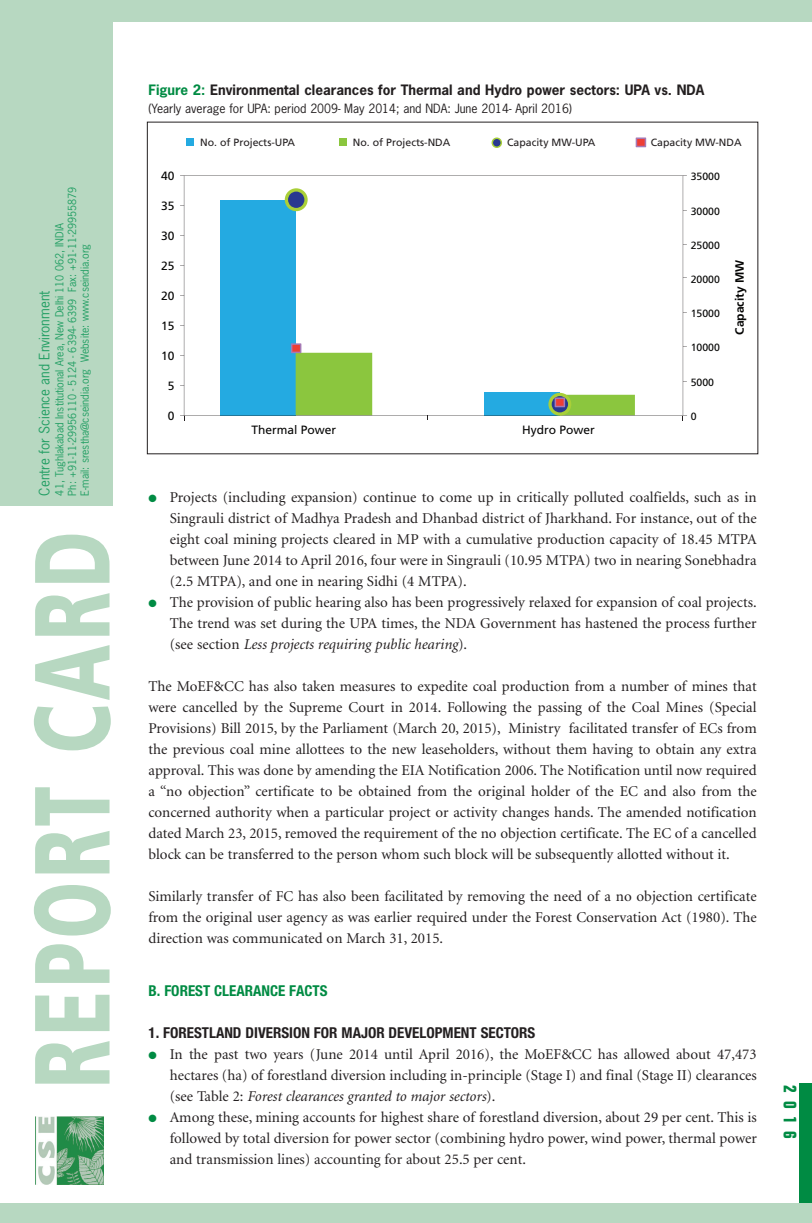
<style>
.page{position:relative;width:812px;height:1223px;background:#fff}
.page>*{position:absolute;margin:0;border:0;box-sizing:border-box;transform-origin:0 0}
.t1{font:900 106.5px "Frutiger";letter-spacing:.06em;color:#b7d8c1;scale:.68 1}
.t2{font:700 condensed 18px "Folio";color:#008b43}
.t3{font:15px/21px "Minion";color:#231f20;text-align:justify}
.t4{font:700 condensed 15px "Helvetica Neue LT Pro";color:#231f20}
.t5{font:700 condensed 15px "Helvetica Neue LT Pro";color:#008b43}
.t6{font:700 13.5px "News Gothic";color:#231f20}
.t7{font:13.5px "News Gothic";color:#239f64}
.t8{font:12px "News Gothic";color:#231f20}
.t9{font:12px "Frutiger";color:#050504}
.t10{font:700 12px "Frutiger";color:#050504}
.t11{font:10.5px/12.6px "News Gothic";color:#239f64}
.t12{font:10.5px "Frutiger";color:#231f20}
.t13{font:10.5px "Frutiger";color:#050504}
.s1{color:#008b43}
.s2{font-style:italic}
</style>
<div class="page">
<div style="left:0;top:0;width:811px;height:506px;background:#b7d8c1"></div>
<img style="left:36px;top:1116px;width:67px;height:68px">
<div style="left:113px;top:23px;width:698px;height:502px;background:#fff"></div>
<div style="left:798px;top:1084px;width:13px;height:125px;background:#008b43"></div>
<div style="left:0;top:1203px;width:811px;height:20px;background:#b7d8c1"></div>
<svg style="left:184px;top:176px;width:499px;height:240px"></svg>
<div style="left:187px;top:138px;width:7px;height:8px;background:#24aae1"></div>
<div style="left:339px;top:138px;width:8px;height:8px;background:#8bc63e"></div>
<svg style="left:491px;top:137px;width:11px;height:11px"></svg>
<svg style="left:285px;top:188px;width:22px;height:23px"></svg>
<svg style="left:635px;top:137px;width:11px;height:10px"></svg>
<svg style="left:291px;top:343px;width:343px;height:77px"></svg>
<p class="t11" style="left:54px;top:495px;width:310px;rotate:-90deg">41, Tughlakabad Institutional Area, New Delhi 110 062, INDIA<br>Ph: +91-11-29956110 - 5124 - 6394- 6399 Fax: +91-11-29955879<br>E-mail: srestha@cseindia.org Website: www.cseindia.org</p>
<p class="t7" style="left:39px;top:495px;width:206px;rotate:-90deg">Centre for Science and Environment</p>
<h1 class="t1" style="left:30px;top:1088px;width:820px;rotate:-90deg">REPORT CARD</h1>
<p class="t6" style="left:148px;top:85px;width:557px"><span class="s1">Figure 2:</span> Environmental clearances for Thermal and Hydro power sectors: UPA vs. NDA</p>
<p class="t8" style="left:148px;top:104px;width:425px">(Yearly average for UPA: period 2009- May 2014; and NDA: June 2014- April 2016)</p>
<p class="t9" style="left:161px;top:171px;width:15px">40</p>
<p class="t9" style="left:161px;top:201px;width:15px">35</p>
<p class="t9" style="left:161px;top:231px;width:15px">30</p>
<p class="t9" style="left:161px;top:261px;width:15px">25</p>
<p class="t9" style="left:161px;top:291px;width:15px">20</p>
<p class="t9" style="left:161px;top:321px;width:15px">15</p>
<p class="t9" style="left:161px;top:351px;width:15px">10</p>
<p class="t9" style="left:168px;top:381px;width:8px">5</p>
<p class="t9" style="left:168px;top:411px;width:8px">0</p>
<p class="t12" style="left:200px;top:138px;width:96px">No. of Projects-UPA</p>
<p class="t12" style="left:353px;top:138px;width:99px">No. of Projects-NDA</p>
<p class="t12" style="left:507px;top:138px;width:90px">Capacity MW-UPA</p>
<p class="t12" style="left:650px;top:138px;width:92px">Capacity MW-NDA</p>
<p class="t13" style="left:690px;top:172px;width:31px">35000</p>
<p class="t13" style="left:690px;top:207px;width:31px">30000</p>
<p class="t9" style="left:251px;top:425px;width:86px">Thermal Power</p>
<p class="t9" style="left:522px;top:425px;width:74px">Hydro Power</p>
<p class="t13" style="left:690px;top:241px;width:31px">25000</p>
<p class="t13" style="left:690px;top:275px;width:31px">20000</p>
<p class="t13" style="left:690px;top:309px;width:31px">15000</p>
<p class="t13" style="left:690px;top:344px;width:31px">10000</p>
<p class="t13" style="left:690px;top:378px;width:25px">5000</p>
<p class="t13" style="left:690px;top:412px;width:7px">0</p>
<p class="t10" style="left:734px;top:335px;width:76px;rotate:-90deg">Capacity MW</p>
<p class="t3" style="left:170px;top:488px;width:588px;text-indent:-21px"><span class="s1">●</span> Projects (including expansion) continue to come up in critically polluted coalfields, such as in Singrauli district of Madhya Pradesh and Dhanbad district of Jharkhand. For instance, out of the eight coal mining projects cleared in MP with a cumulative production capacity of 18.45 MTPA between June 2014 to April 2016, four were in Singrauli (10.95 MTPA) two in nearing Sonebhadra (2.5 MTPA), and one in nearing Sidhi (4 MTPA).</p>
<p class="t3" style="left:170px;top:593px;width:588px;text-indent:-21px"><span class="s1">●</span> The provision of public hearing also has been progressively relaxed for expansion of coal projects.<br>The trend was set during the UPA times, the NDA Government has hastened the process further (see section <span class="s2">Less projects requiring public hearing</span>).</p>
<p class="t3" style="left:148px;top:677px;width:609px">The MoEF&amp;CC has also taken measures to expedite coal production from a number of mines that were cancelled by the Supreme Court in 2014. Following the passing of the Coal Mines (Special Provisions) Bill 2015, by the Parliament (March 20, 2015), Ministry facilitated transfer of ECs from the previous coal mine allottees to the new leaseholders, without them having to obtain any extra approval. This was done by amending the EIA Notification 2006. The Notification until now required a “no objection” certificate to be obtained from the original holder of the EC and also from the concerned authority when a particular project or activity changes hands. The amended notification dated March 23, 2015, removed the requirement of the no objection certificate. The EC of a cancelled block can be transferred to the person whom such block will be subsequently allotted without it.</p>
<p class="t3" style="left:148px;top:887px;width:609px">Similarly transfer of FC has also been facilitated by removing the need of a no objection certificate from the original user agency as was earlier required under the Forest Conservation Act (1980). The direction was communicated on March 31, 2015.</p>
<p class="t5" style="left:148px;top:982px;width:181px">B. FOREST CLEARANCE FACTS</p>
<p class="t4" style="left:148px;top:1024px;width:388px">1. FORESTLAND DIVERSION FOR MAJOR DEVELOPMENT SECTORS</p>
<p class="t3" style="left:170px;top:1044px;width:588px;text-indent:-21px"><span class="s1">●</span> In the past two years (June 2014 until April 2016), the MoEF&amp;CC has allowed about 47,473 hectares (ha) of forestland diversion including in-principle (Stage I) and final (Stage II) clearances (see Table 2: <span class="s2">Forest clearances granted to major sectors</span>).</p>
<p class="t3" style="left:170px;top:1107px;width:588px;text-indent:-21px"><span class="s1">●</span> Among these, mining accounts for highest share of forestland diversion, about 29 per cent. This is followed by total diversion for power sector (combining hydro power, wind power, thermal power and transmission lines) accounting for about 25.5 per cent.</p>
<p class="t2" style="left:796px;top:1085px;width:55px;rotate:90deg">2016</p>
</div>
